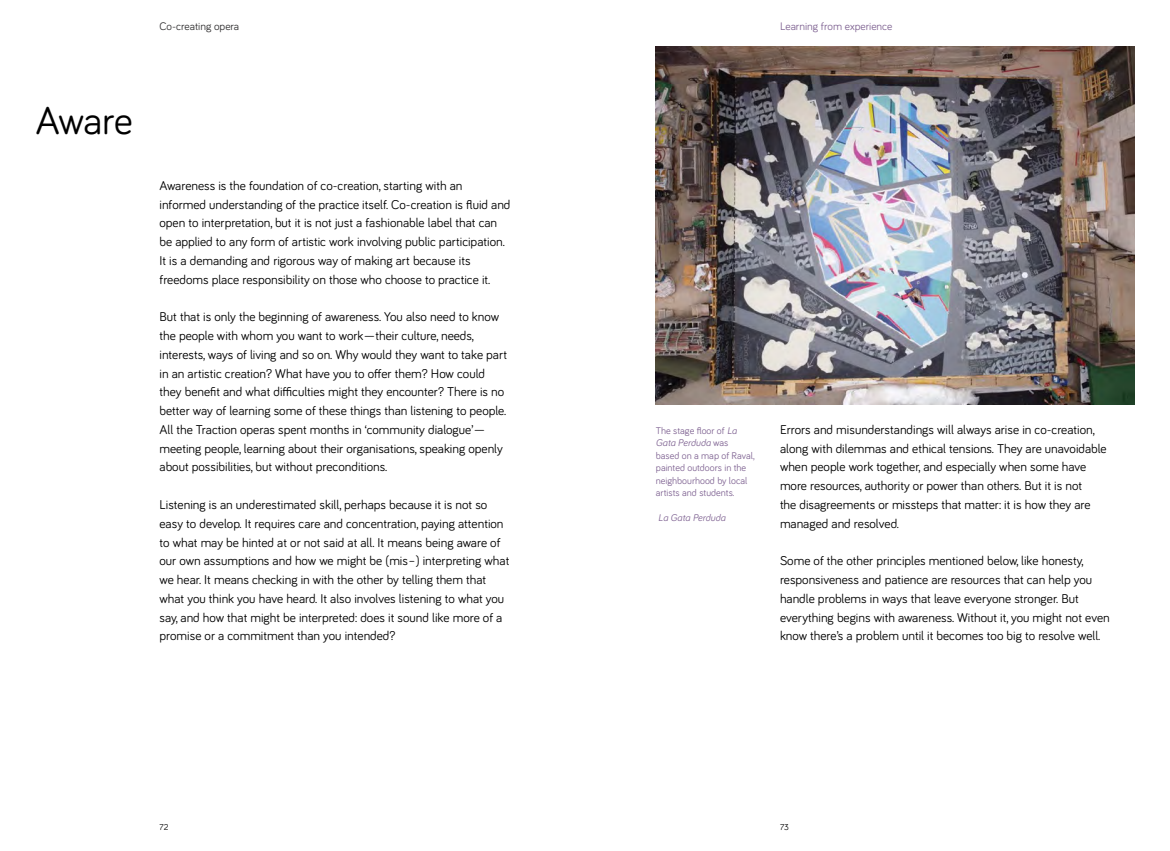
<style>
.page{position:relative;width:1170px;height:851px;background:#fff}
.page>*{position:absolute;margin:0;border:0;box-sizing:border-box;transform-origin:0 0}
.Subhead{font:40px "Bariol";letter-spacing:-.015em;color:#000}
.Body{font:13.12px/18.8px "Bariol";color:#000}
.Running_Head{font:11.25px "Bariol";color:#806493}
.t1{font:11.25px "Bariol";color:#313031}
.Captions__Purple{font:10px/12.5px "Bariol";color:#806493}
.Captions__Purple-2{font:italic 10px "Bariol";color:#806493}
.Page_number{font:8.75px "Bariol";color:#000}
.s1{font-style:italic}
</style>
<div class="page">
<img style="left:656px;top:46px;width:478px;height:358px">
<p class="t1" style="left:159px;top:19px;width:81px">Co-creating opera</p>
<p class="Subhead" style="left:35px;top:93px;width:99px">Aware</p>
<p class="Body" style="left:159px;top:175px;width:352px">Awareness is the foundation of co-creation, starting with an informed understanding of the practice itself. Co-creation is fluid and open to interpretation, but it is not just a fashionable label that can be applied to any form of artistic work involving public participation.<br>It is a demanding and rigorous way of making art because its freedoms place responsibility on those who choose to practice it.</p>
<p class="Body" style="left:159px;top:307px;width:349px">But that is only the beginning of awareness. You also need to know the people with whom you want to work—their culture, needs, interests, ways of living and so on. Why would they want to take part in an artistic creation? What have you to offer them? How could they benefit and what difficulties might they encounter? There is no better way of learning some of these things than listening to people.<br>All the Traction operas spent months in ‘community dialogue’— meeting people, learning about their organisations, speaking openly about possibilities, but without preconditions.</p>
<p class="Body" style="left:159px;top:494px;width:351px">Listening is an underestimated skill, perhaps because it is not so easy to develop. It requires care and concentration, paying attention to what may be hinted at or not said at all. It means being aware of our own assumptions and how we might be (mis–) interpreting what we hear. It means checking in with the other by telling them that what you think you have heard. It also involves listening to what you say, and how that might be interpreted: does it sound like more of a promise or a commitment than you intended?</p>
<p class="Page_number" style="left:159px;top:820px;width:10px">72</p>
<p class="Running_Head" style="left:780px;top:19px;width:114px">Learning from experience</p>
<p class="Captions__Purple" style="left:656px;top:423px;width:100px">The stage floor of <span class="s1">La<br>Gata Perduda</span> was<br>based on a map of Raval, painted outdoors in the neighbourhood by local artists and students.</p>
<p class="Captions__Purple-2" style="left:658px;top:511px;width:69px">La Gata Perduda</p>
<p class="Body" style="left:780px;top:419px;width:328px">Errors and misunderstandings will always arise in co-creation, along with dilemmas and ethical tensions. They are unavoidable when people work together, and especially when some have more resources, authority or power than others. But it is not<br>the disagreements or missteps that matter: it is how they are managed and resolved.</p>
<p class="Body" style="left:780px;top:550px;width:331px">Some of the other principles mentioned below, like honesty, responsiveness and patience are resources that can help you handle problems in ways that leave everyone stronger. But everything begins with awareness. Without it, you might not even know there’s a problem until it becomes too big to resolve well.</p>
<p class="Page_number" style="left:780px;top:820px;width:10px">73</p>
</div>
